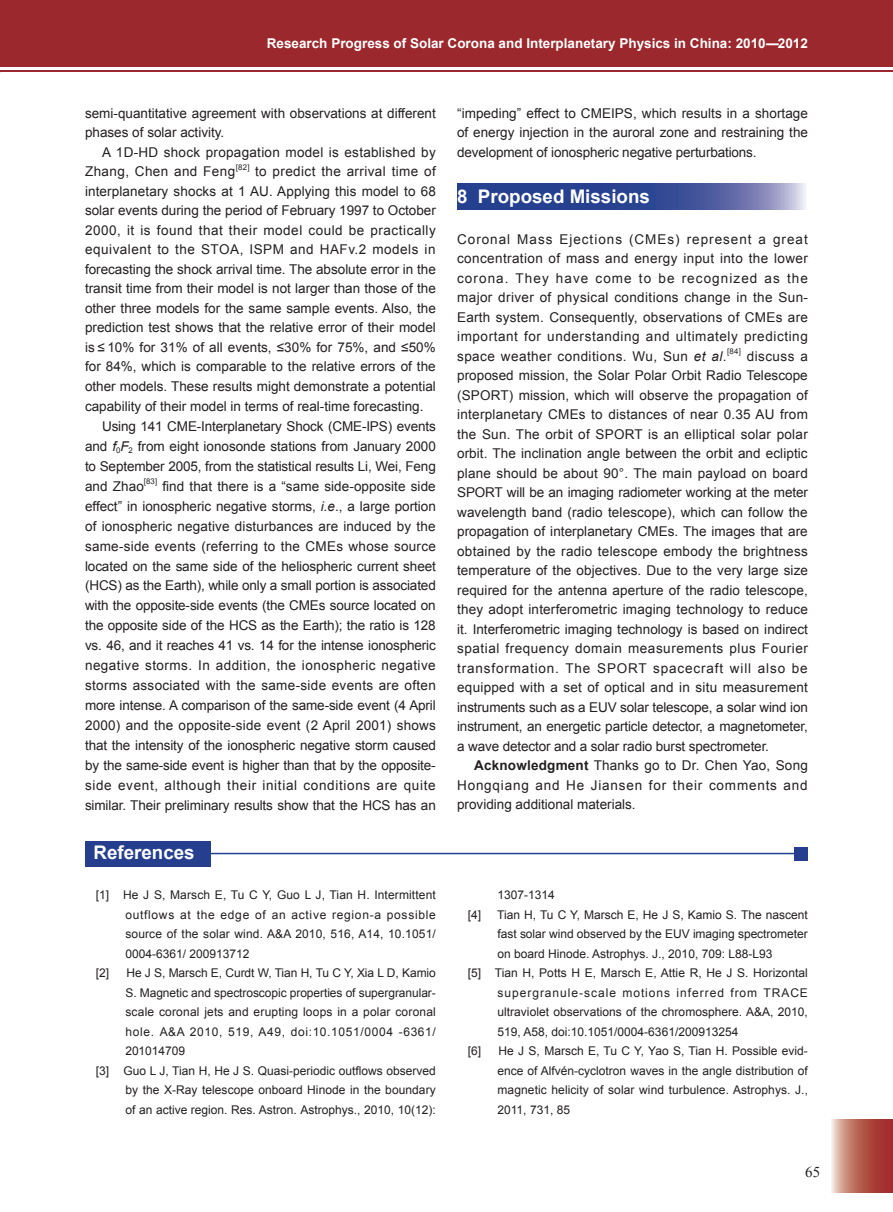
<style>
.page{position:relative;width:893px;height:1212px;background:#fff}
.page>*{position:absolute;margin:0;border:0;box-sizing:border-box;transform-origin:0 0}
.t1{font:700 18.75px "Arial";color:#fff}
.t2{font:15px "Times New Roman";color:#231f20}
.t3{font:13.5px/19.5px "Arial";color:#231f20;text-align:justify}
.t4{font:13.5px "Arial";letter-spacing:.04em;color:#231f20}
.t5{font:700 13.5px "Arial";color:#fff}
.t6{font:13.5px/19.5px "Arial";letter-spacing:.02em;color:#231f20}
.t7{font:13.5px "Arial";letter-spacing:.03em;color:#231f20}
.t8{font:12px/19.5px "Arial";color:#231f20;text-align:justify}
.t9{font:12px "Arial";letter-spacing:.06em;color:#231f20}
.t10{font:12px "Arial";letter-spacing:.055em;color:#231f20}
.t11{font:12px "Arial";letter-spacing:.08em;color:#231f20}
.t12{font:7.8px "Arial";color:#231f20}
.s1{font-style:italic}
.s2{font-weight:700}
</style>
<div class="page">
<div style="left:0;top:0;width:893px;height:67px;background:#9a282c"></div>
<hr style="left:0;top:70px;width:893px;height:2px;background:#9a282c">
<svg style="left:831px;top:1119px;width:62px;height:73px;background:#bb695e"></svg>
<svg style="left:457px;top:184px;width:349px;height:25px;background:#45589d"></svg>
<div style="left:85px;top:841px;width:125px;height:26px;background:#253f8e"></div>
<hr style="left:203px;top:853px;width:593px;height:1px;background:#253f8e">
<div style="left:795px;top:847px;width:13px;height:14px;background:#253f8e"></div>
<p class="t5" style="left:267px;top:34px;width:543px">Research Progress of Solar Corona and Interplanetary Physics in China: 2010―2012</p>
<p class="t3" style="left:85px;top:104px;width:352px">semi-quantitative agreement with observations at different phases of solar activity.</p>
<p class="t6" style="left:85px;top:143px;width:352px;text-indent:17px">A 1D-HD shock propagation model is established by<br>Zhang, Chen and Feng</p>
<p class="t12" style="left:236px;top:162px;width:15px">[82]</p>
<p class="t7" style="left:255px;top:163px;width:182px">to predict the arrival time of</p>
<p class="t3" style="left:85px;top:182px;width:352px">interplanetary shocks at 1 AU. Applying this model to 68</p>
<p class="t3" style="left:85px;top:201px;width:352px">solar events during the period of February 1997 to October</p>
<p class="t4" style="left:85px;top:221px;width:352px">2000, it is found that their model could be practically</p>
<p class="t4" style="left:85px;top:241px;width:352px">equivalent to the STOA, ISPM and HAFv.2 models in</p>
<p class="t3" style="left:85px;top:260px;width:352px">forecasting the shock arrival time. The absolute error in the</p>
<p class="t3" style="left:85px;top:279px;width:352px">transit time from their model is not larger than those of the</p>
<p class="t3" style="left:85px;top:298px;width:352px">other three models for the same sample events. Also, the</p>
<p class="t3" style="left:85px;top:318px;width:352px">prediction test shows that the relative error of their model</p>
<p class="t3" style="left:85px;top:338px;width:352px">is ≤ 10% for 31% of all events, ≤30% for 75%, and ≤50%</p>
<p class="t3" style="left:85px;top:357px;width:352px">for 84%, which is comparable to the relative errors of the</p>
<p class="t3" style="left:85px;top:377px;width:352px">other models. These results might demonstrate a potential</p>
<p class="t3" style="left:85px;top:396px;width:340px">capability of their model in terms of real-time forecasting.</p>
<p class="t3" style="left:102px;top:416px;width:335px">Using 141 CME-Interplanetary Shock (CME-IPS) events</p>
<p class="t3" style="left:85px;top:436px;width:352px">and <span class="s1">f</span><sub>0</sub><span class="s1">F</span><sub>2</sub> from eight ionosonde stations from January 2000</p>
<p class="t3" style="left:85px;top:456px;width:352px">to September 2005, from the statistical results Li, Wei, Feng</p>
<p class="t3" style="left:85px;top:476px;width:60px">and Zhao</p>
<p class="t12" style="left:144px;top:476px;width:15px">[83]</p>
<p class="t3" style="left:85px;top:476px;width:352px;line-height:20px;text-indent:77px">find that there is a “same side-opposite side effect” in ionospheric negative storms, <span class="s1">i.e</span>., a large portion of ionospheric negative disturbances are induced by the same-side events (referring to the CMEs whose source located on the same side of the heliospheric current sheet (HCS) as the Earth), while only a small portion is associated with the opposite-side events (the CMEs source located on the opposite side of the HCS as the Earth); the ratio is 128 vs. 46, and it reaches 41 vs. 14 for the intense ionospheric negative storms. In addition, the ionospheric negative storms associated with the same-side events are often more intense. A comparison of the same-side event (4 April 2000) and the opposite-side event (2 April 2001) shows that the intensity of the ionospheric negative storm caused by the same-side event is higher than that by the opposite&shy;side event, although their initial conditions are quite similar. Their preliminary results show that the HCS has an</p>
<h1 class="t1" style="left:94px;top:840px;width:103px">References</h1>
<p class="t8" style="left:96px;top:885px;width:342px">[1] He J S, Marsch E, Tu C Y, Guo L J, Tian H. Intermittent</p>
<p class="t9" style="left:125px;top:907px;width:312px">outflows at the edge of an active region-a possible</p>
<p class="t8" style="left:125px;top:924px;width:312px">source of the solar wind. A&amp;A 2010, 516, A14, 10.1051/</p>
<p class="t8" style="left:125px;top:944px;width:126px">0004-6361/ 200913712</p>
<p class="t8" style="left:96px;top:963px;width:15px">[2]</p>
<p class="t8" style="left:126px;top:963px;width:311px">He J S, Marsch E, Curdt W, Tian H, Tu C Y, Xia L D, Kamio</p>
<p class="t8" style="left:125px;top:983px;width:312px">S. Magnetic and spectroscopic properties of supergranular-</p>
<p class="t8" style="left:125px;top:1002px;width:312px">scale coronal jets and erupting loops in a polar coronal</p>
<p class="t10" style="left:125px;top:1024px;width:312px">hole. A&amp;A 2010, 519, A49, doi:10.1051/0004 -6361/</p>
<p class="t8" style="left:125px;top:1041px;width:61px">201014709</p>
<p class="t8" style="left:96px;top:1061px;width:342px">[3] Guo L J, Tian H, He J S. Quasi-periodic outflows observed</p>
<p class="t8" style="left:125px;top:1080px;width:312px">by the X-Ray telescope onboard Hinode in the boundary</p>
<p class="t8" style="left:125px;top:1100px;width:312px">of an active region. Res. Astron. Astrophys., 2010, 10(12):</p>
<p class="t3" style="left:457px;top:104px;width:352px">“impeding” effect to CMEIPS, which results in a shortage of energy injection in the auroral zone and restraining the development of ionospheric negative perturbations.</p>
<h1 class="t1" style="left:457px;top:184px;width:194px">8 Proposed Missions</h1>
<p class="t3" style="left:457px;top:230px;width:352px">Coronal Mass Ejections (CMEs) represent a great concentration of mass and energy input into the lower corona. They have come to be recognized as the major driver of physical conditions change in the Sun-Earth system. Consequently, observations of CMEs are important for understanding and ultimately predicting space weather conditions. Wu, Sun <span class="s1">et al</span>.</p>
<p class="t12" style="left:727px;top:347px;width:15px">[84]</p>
<p class="t3" style="left:457px;top:347px;width:352px;text-indent:290px">discuss a proposed mission, the Solar Polar Orbit Radio Telescope (SPORT) mission, which will observe the propagation of interplanetary CMEs to distances of near 0.35 AU from the Sun. The orbit of SPORT is an elliptical solar polar orbit. The inclination angle between the orbit and ecliptic plane should be about 90°. The main payload on board SPORT will be an imaging radiometer working at the meter wavelength band (radio telescope), which can follow the propagation of interplanetary CMEs. The images that are obtained by the radio telescope embody the brightness temperature of the objectives. Due to the very large size required for the antenna aperture of the radio telescope, they adopt interferometric imaging technology to reduce it. Interferometric imaging technology is based on indirect spatial frequency domain measurements plus Fourier transformation. The SPORT spacecraft will also be equipped with a set of optical and in situ measurement instruments such as a EUV solar telescope, a solar wind ion instrument, an energetic particle detector, a magnetometer, a wave detector and a solar radio burst spectrometer.</p>
<p class="t3" style="left:457px;top:756px;width:352px;text-indent:17px"><span class="s2">Acknowledgment</span> Thanks go to Dr. Chen Yao, Song Hongqiang and He Jiansen for their comments and providing additional materials.</p>
<p class="t8" style="left:497px;top:885px;width:59px">1307-1314</p>
<p class="t8" style="left:468px;top:905px;width:15px">[4]</p>
<p class="t8" style="left:497px;top:905px;width:312px">Tian H, Tu C Y, Marsch E, He J S, Kamio S. The nascent</p>
<p class="t8" style="left:497px;top:924px;width:312px">fast solar wind observed by the EUV imaging spectrometer</p>
<p class="t8" style="left:497px;top:944px;width:276px">on board Hinode. Astrophys. J., 2010, 709: L88-L93</p>
<p class="t8" style="left:468px;top:963px;width:342px">[5] Tian H, Potts H E, Marsch E, Attie R, He J S. Horizontal</p>
<p class="t11" style="left:497px;top:985px;width:312px">supergranule-scale motions inferred from TRACE</p>
<p class="t8" style="left:497px;top:1002px;width:312px">ultraviolet observations of the chromosphere. A&amp;A, 2010,</p>
<p class="t8" style="left:497px;top:1022px;width:242px">519, A58, doi:10.1051/0004-6361/200913254</p>
<p class="t8" style="left:468px;top:1041px;width:15px">[6]</p>
<p class="t8" style="left:497px;top:1041px;width:312px">He J S, Marsch E, Tu C Y, Yao S, Tian H. Possible evid&shy;ence of Alfvén-cyclotron waves in the angle distribution of magnetic helicity of solar wind turbulence. Astrophys. J., 2011, 731, 85</p>
<p class="t2" style="left:805px;top:1162px;width:16px">65</p>
</div>
